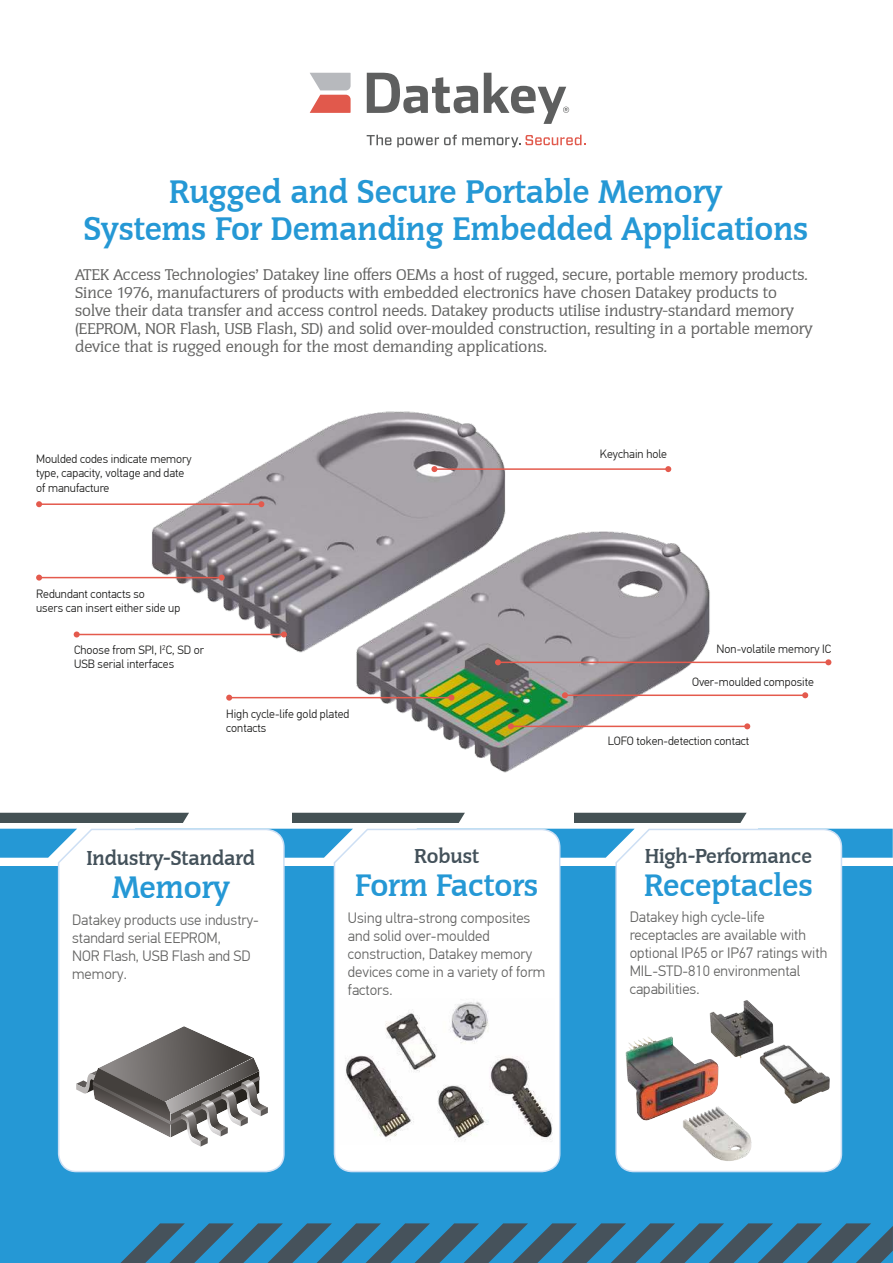
<style>
.page{position:relative;width:893px;height:1263px;background:#fff}
.page>*{position:absolute;margin:0;border:0;box-sizing:border-box;transform-origin:0 0}
.t1{font:700 31.5px/37.8px "Congress";color:#2598d5;text-align:center}
.t2{font:700 30px "Congress";color:#2598d5}
.t3{font:700 19.5px "Congress";color:#43515a}
.t4{font:15px/18px "Congress";color:#636362}
.t5{font:300 15px/18px "PF Din Text Pro";color:#636362}
.t6{font:300 12px/14.4px "PF Din Text Pro";color:#1c1c1b}
</style>
<div class="page">
<div style="left:0;top:867px;width:893px;height:396px;background:#2598d5"></div>
<svg style="left:285px;top:843px;width:47px;height:15px"></svg>
<svg style="left:561px;top:843px;width:53px;height:15px"></svg>
<svg style="left:843px;top:829px;width:50px;height:29px"></svg>
<div style="left:57px;top:828px;width:228px;height:345px;background:#fff"></div>
<div style="left:332px;top:843px;width:229px;height:330px;background:#fff"></div>
<svg style="left:614px;top:828px;width:229px;height:345px"></svg>
<svg style="left:0;top:813px;width:106px;height:9px"></svg>
<img style="left:625px;top:1036px;width:93px;height:85px">
<img style="left:339px;top:998px;width:216px;height:147px">
<img style="left:710px;top:1000px;width:120px;height:104px">
<img style="left:106px;top:411px;width:655px;height:432px">
<hr style="left:39px;top:503px;width:222px;height:2px;background:#e45a4d">
<svg style="left:36px;top:501px;width:6px;height:6px"></svg>
<svg style="left:258px;top:501px;width:6px;height:6px"></svg>
<hr style="left:434px;top:468px;width:234px;height:2px;background:#e45a4d">
<svg style="left:431px;top:466px;width:6px;height:6px"></svg>
<svg style="left:665px;top:466px;width:6px;height:6px"></svg>
<hr style="left:39px;top:577px;width:183px;height:1px;background:#e45a4d">
<svg style="left:36px;top:575px;width:6px;height:6px"></svg>
<svg style="left:219px;top:575px;width:6px;height:6px"></svg>
<hr style="left:77px;top:634px;width:207px;height:1px;background:#e45a4d">
<svg style="left:74px;top:631px;width:6px;height:6px"></svg>
<svg style="left:281px;top:631px;width:6px;height:6px"></svg>
<hr style="left:229px;top:697px;width:222px;height:1px;background:#e45a4d">
<svg style="left:226px;top:695px;width:6px;height:6px"></svg>
<svg style="left:448px;top:695px;width:6px;height:6px"></svg>
<hr style="left:511px;top:726px;width:236px;height:1px;background:#e45a4d">
<svg style="left:508px;top:723px;width:6px;height:6px"></svg>
<svg style="left:744px;top:723px;width:6px;height:6px"></svg>
<hr style="left:498px;top:662px;width:330px;height:1px;background:#e45a4d">
<svg style="left:495px;top:659px;width:6px;height:6px"></svg>
<svg style="left:825px;top:659px;width:6px;height:6px"></svg>
<hr style="left:565px;top:694px;width:240px;height:2px;background:#e45a4d">
<svg style="left:562px;top:692px;width:6px;height:6px"></svg>
<svg style="left:802px;top:692px;width:6px;height:6px"></svg>
<svg style="left:367px;top:135px;width:24px;height:10px"></svg>
<svg style="left:397px;top:135px;width:189px;height:12px"></svg>
<svg style="left:367px;top:73px;width:111px;height:40px"></svg>
<svg style="left:484px;top:73px;width:85px;height:51px"></svg>
<svg style="left:310px;top:73px;width:41px;height:40px"></svg>
<svg style="left:76px;top:1072px;width:16px;height:23px"></svg>
<img style="left:98px;top:1026px;width:155px;height:42px">
<img style="left:92px;top:1068px;width:78px;height:69px">
<img style="left:165px;top:1057px;width:94px;height:24px">
<img style="left:93px;top:1081px;width:77px;height:44px">
<svg style="left:170px;top:1076px;width:98px;height:71px"></svg>
<svg style="left:0;top:829px;width:77px;height:29px"></svg>
<svg style="left:120px;top:1223px;width:773px;height:40px"></svg>
<h1 class="t1" style="left:84px;top:173px;width:726px">Rugged and Secure Portable Memory<br>Systems For Demanding Embedded Applications</h1>
<p class="t4" style="left:75px;top:266px;width:739px">ATEK Access Technologies’ Datakey line offers OEMs a host of rugged, secure, portable memory products.<br>Since 1976, manufacturers of products with embedded electronics have chosen Datakey products to solve their data transfer and access control needs. Datakey products utilise industry-standard memory (EEPROM, NOR Flash, USB Flash, SD) and solid over-moulded construction, resulting in a portable memory device that is rugged enough for the most demanding applications.</p>
<p class="t6" style="left:36px;top:452px;width:157px">Moulded codes indicate memory type, capacity, voltage and date of manufacture</p>
<p class="t6" style="left:600px;top:448px;width:69px">Keychain hole</p>
<p class="t6" style="left:36px;top:587px;width:146px">Redundant contacts so<br>users can insert either side up</p>
<p class="t6" style="left:74px;top:643px;width:132px">Choose from SPI, I<sup>2</sup>C, SD or<br>USB serial interfaces</p>
<p class="t6" style="left:226px;top:707px;width:125px">High cycle-life gold plated contacts</p>
<p class="t6" style="left:717px;top:642px;width:116px">Non-volatile memory IC</p>
<p class="t6" style="left:692px;top:676px;width:123px">Over-moulded composite</p>
<h3 class="t3" style="left:87px;top:845px;width:169px">Industry-Standard</h3>
<h2 class="t2" style="left:112px;top:868px;width:119px">Memory</h2>
<p class="t5" style="left:72px;top:911px;width:188px">Datakey products use industry&shy;standard serial EEPROM,<br>NOR Flash, USB Flash and SD memory.</p>
<h3 class="t3" style="left:415px;top:844px;width:66px">Robust</h3>
<h2 class="t2" style="left:355px;top:867px;width:184px">Form Factors</h2>
<p class="t5" style="left:348px;top:910px;width:199px">Using ultra-strong composites and solid over-moulded construction, Datakey memory devices come in a variety of form factors.</p>
<p class="t6" style="left:608px;top:735px;width:143px">LOFO token-detection contact</p>
<h3 class="t3" style="left:645px;top:844px;width:168px">High-Performance</h3>
<h2 class="t2" style="left:644px;top:867px;width:170px">Receptacles</h2>
<p class="t5" style="left:630px;top:909px;width:199px">Datakey high cycle-life receptacles are available with optional IP65 or IP67 ratings with<br>MIL-STD-810 environmental capabilities.</p>
</div>
